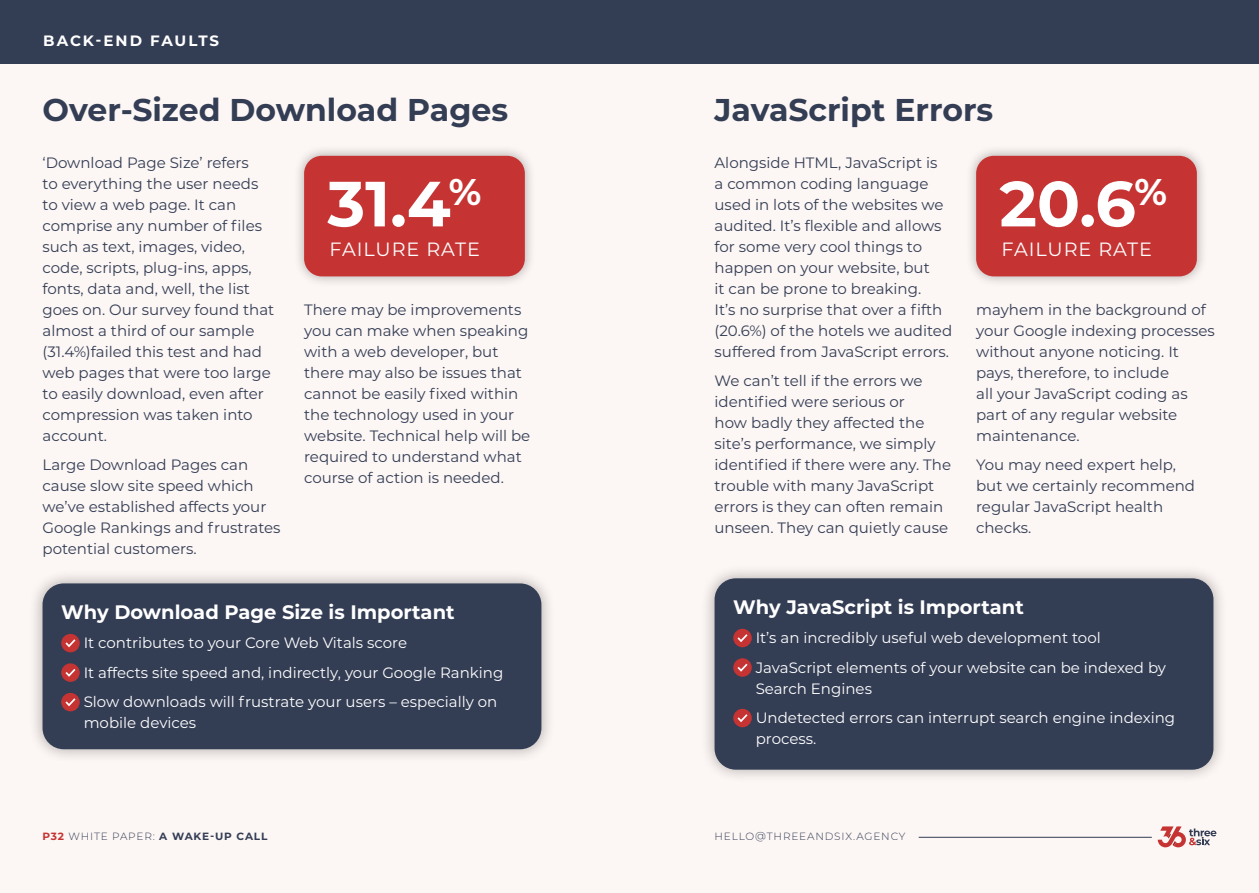
<style>
.page{position:relative;width:1259px;height:893px;background:#fff}
.page>*{position:absolute;margin:0;border:0;box-sizing:border-box;transform-origin:0 0}
.t1{font:700 63.75px "Montserrat";color:#fff}
.t2{font:700 31.5px "Montserrat";color:#333d54}
.t3{font:700 19.5px "Montserrat";color:#fff}
.t4{font:19.2px "Montserrat";letter-spacing:.05em;color:#fff}
.t5{font:15px/21px "Montserrat";color:#333d54}
.t6{font:15px/29.5px "Montserrat";color:#fff}
.t7{font:700 15px "Montserrat";letter-spacing:.125em;color:#fff}
.t8{font:700 10.5px "Montserrat";letter-spacing:.08em;color:#333d54}
.t9{font:300 10.5px "Montserrat";letter-spacing:.08em;color:#333d54}
.s1{color:#c53433}
.s2{font-weight:300}
</style>
<div class="page">
<div style="left:1px;top:63px;width:1258px;height:830px;background:#fcf6f4"></div>
<div style="left:0;top:0;width:1259px;height:64px;background:#333d54"></div>
<div style="left:29px;top:570px;width:526px;height:193px;background:#000;opacity:.3"></div>
<div style="left:43px;top:583px;width:498px;height:166px;background:#333d54;border-radius:21px"></div>
<svg style="left:61px;top:634px;width:19px;height:18px"></svg>
<svg style="left:64px;top:637px;width:13px;height:12px"></svg>
<svg style="left:61px;top:663px;width:19px;height:19px"></svg>
<svg style="left:64px;top:667px;width:13px;height:11px"></svg>
<svg style="left:61px;top:693px;width:19px;height:18px"></svg>
<svg style="left:64px;top:696px;width:13px;height:12px"></svg>
<div style="left:701px;top:564px;width:526px;height:219px;background:#000;opacity:.3"></div>
<div style="left:714px;top:578px;width:499px;height:192px;background:#333d54;border-radius:21px"></div>
<svg style="left:733px;top:629px;width:19px;height:18px"></svg>
<svg style="left:735px;top:632px;width:14px;height:11px"></svg>
<svg style="left:733px;top:658px;width:19px;height:19px"></svg>
<svg style="left:735px;top:662px;width:14px;height:11px"></svg>
<svg style="left:733px;top:709px;width:19px;height:18px"></svg>
<svg style="left:735px;top:712px;width:14px;height:11px"></svg>
<div style="left:293px;top:145px;width:243px;height:143px;background:#000;opacity:.3"></div>
<div style="left:304px;top:156px;width:221px;height:120px;background:#c53433;border-radius:18px"></div>
<div style="left:965px;top:145px;width:243px;height:143px;background:#000;opacity:.3"></div>
<div style="left:976px;top:156px;width:220px;height:120px;background:#c53433;border-radius:18px"></div>
<svg style="left:1157px;top:826px;width:59px;height:21px"></svg>
<hr style="left:918px;top:837px;width:233px;height:1px;background:#333d54">
<p class="t7" style="left:43px;top:30px;width:177px">BACK-END FAULTS</p>
<h2 class="t2" style="left:43px;top:87px;width:467px">Over-Sized Download Pages</h2>
<p class="t5" style="left:43px;top:151px;width:233px">‘Download Page Size’ refers<br>to everything the user needs to view a web page. It can comprise any number of files such as text, images, video, code, scripts, plug-ins, apps, fonts, data and, well, the list goes on. Our survey found that almost a third of our sample (31.4%)failed this test and had web pages that were too large to easily download, even after compression was taken into account.</p>
<p class="t5" style="left:43px;top:454px;width:240px">Large Download Pages can cause slow site speed which we’ve established affects your<br>Google Rankings and frustrates potential customers.</p>
<h1 class="t1" style="left:327px;top:158px;width:155px">31.4<sup>%</sup></h1>
<p class="t4" style="left:329px;top:236px;width:152px">FAILURE RATE</p>
<p class="t5" style="left:304px;top:298px;width:228px">There may be improvements you can make when speaking with a web developer, but there may also be issues that cannot be easily fixed within the technology used in your website. Technical help will be required to understand what course of action is needed.</p>
<h2 class="t2" style="left:714px;top:87px;width:280px">JavaScript Errors</h2>
<p class="t5" style="left:714px;top:151px;width:239px">Alongside HTML, JavaScript is<br>a common coding language used in lots of the websites we audited. It’s flexible and allows for some very cool things to happen on your website, but<br>it can be prone to breaking.<br>It’s no surprise that over a fifth (20.6%) of the hotels we audited suffered from JavaScript errors.</p>
<p class="t5" style="left:714px;top:370px;width:238px">We can’t tell if the errors we identified were serious or<br>how badly they affected the site’s performance, we simply identified if there were any. The trouble with many JavaScript errors is they can often remain unseen. They can quietly cause</p>
<h1 class="t1" style="left:999px;top:158px;width:169px">20.6<sup>%</sup></h1>
<p class="t4" style="left:1001px;top:236px;width:152px">FAILURE RATE</p>
<p class="t5" style="left:976px;top:298px;width:240px">mayhem in the background of your Google indexing processes without anyone noticing. It pays, therefore, to include<br>all your JavaScript coding as part of any regular website maintenance.</p>
<p class="t5" style="left:976px;top:454px;width:220px">You may need expert help, but we certainly recommend regular JavaScript health checks.</p>
<h3 class="t3" style="left:61px;top:598px;width:395px">Why Download Page Size is Important</h3>
<p class="t6" style="left:84px;top:627px;width:421px">It contributes to your Core Web Vitals score<br>It affects site speed and, indirectly, your Google Ranking<br>Slow downloads will frustrate your users – especially on</p>
<p class="t6" style="left:84px;top:707px;width:114px">mobile devices</p>
<h3 class="t3" style="left:733px;top:592px;width:292px">Why JavaScript is Important</h3>
<p class="t6" style="left:755px;top:622px;width:412px">It’s an incredibly useful web development tool<br>JavaScript elements of your website can be indexed by</p>
<p class="t6" style="left:755px;top:673px;width:421px">Search Engines<br>Undetected errors can interrupt search engine indexing</p>
<p class="t6" style="left:755px;top:723px;width:62px">process.</p>
<p class="t8" style="left:43px;top:829px;width:226px"><span class="s1">P32</span> <span class="s2">WHITE PAPER:</span> A WAKE-UP CALL</p>
<p class="t9" style="left:714px;top:829px;width:192px">HELLO@THREEANDSIX.AGENCY</p>
</div>
